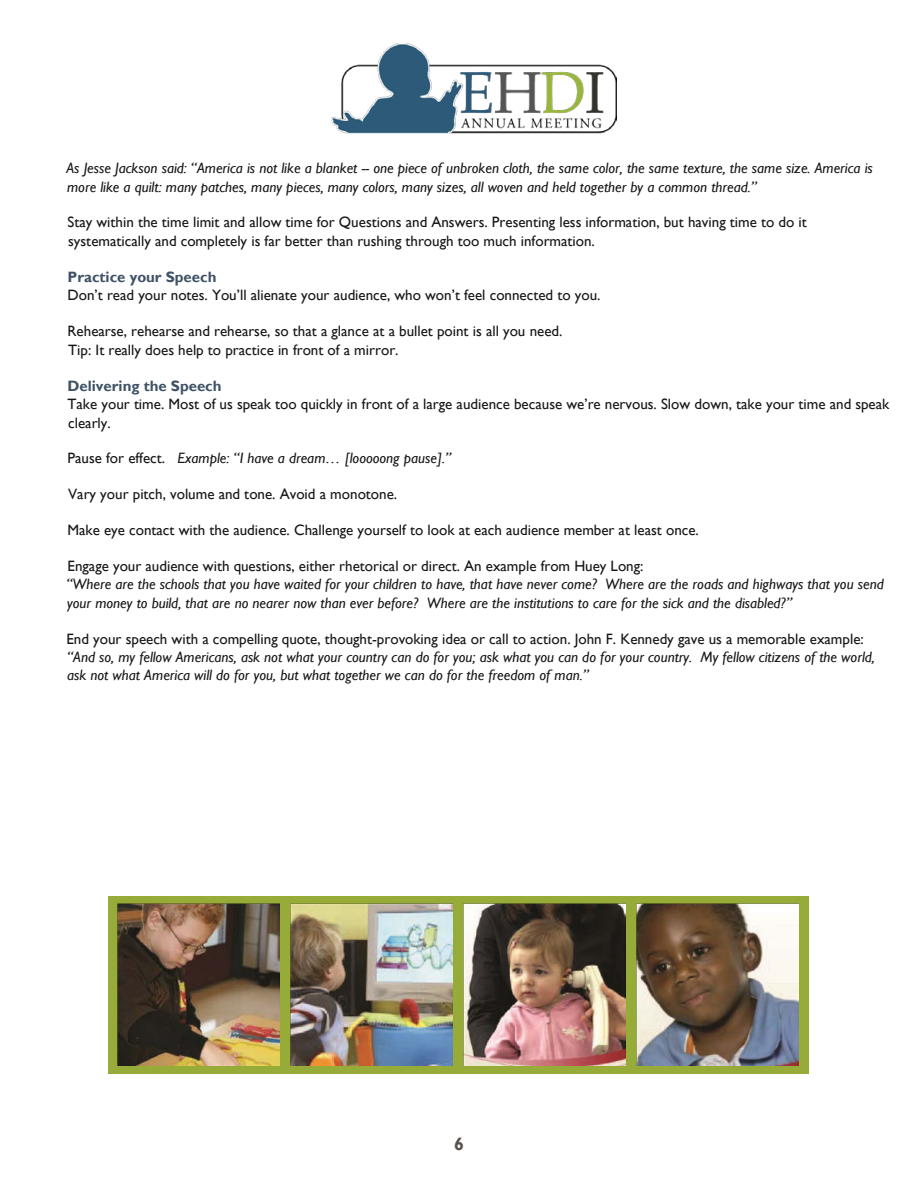
<style>
.page{position:relative;width:918px;height:1188px;background:#fff}
.page>*{position:absolute;margin:0;border:0;box-sizing:border-box;transform-origin:0 0}
.t1{font:700 18px "Gill Sans";color:#5a524d}
.t2{font:15px/18.3px "Gill Sans";color:#181717}
.t3{font:italic 15px/18.3px "Gill Sans";color:#181717}
.t4{font:700 15px "Gill Sans";color:#405366}
.s1{font-style:normal}
</style>
<div class="page">
<img style="left:332px;top:44px;width:284px;height:89px">
<div style="left:109px;top:896px;width:700px;height:178px;background:#97ab38"></div>
<img style="left:636px;top:903px;width:163px;height:163px">
<img style="left:463px;top:904px;width:163px;height:161px">
<img style="left:291px;top:903px;width:162px;height:163px">
<img style="left:118px;top:903px;width:162px;height:163px">
<p class="t3" style="left:66px;top:159px;width:808px">As Jesse Jackson said: “America is not like a blanket -- one piece of unbroken cloth, the same color, the same texture, the same size. America is more like a quilt: many patches, many pieces, many colors, many sizes, all woven and held together by a common thread.”</p>
<p class="t2" style="left:68px;top:213px;width:741px">Stay within the time limit and allow time for Questions and Answers. Presenting less information, but having time to do it systematically and completely is far better than rushing through too much information.</p>
<p class="t4" style="left:68px;top:268px;width:150px">Practice your Speech</p>
<p class="t2" style="left:68px;top:287px;width:534px">Don’t read your notes. You’ll alienate your audience, who won’t feel connected to you.</p>
<p class="t2" style="left:68px;top:322px;width:496px">Rehearse, rehearse and rehearse, so that a glance at a bullet point is all you need.<br>Tip: It really does help to practice in front of a mirror.</p>
<p class="t4" style="left:67px;top:376px;width:156px">Delivering the Speech</p>
<p class="t2" style="left:67px;top:395px;width:823px">Take your time. Most of us speak too quickly in front of a large audience because we’re nervous. Slow down, take your time and speak clearly.</p>
<p class="t3" style="left:67px;top:449px;width:385px"><span class="s1">Pause for effect.</span> Example: “I have a dream… [looooong pause].”</p>
<p class="t2" style="left:68px;top:485px;width:331px">Vary your pitch, volume and tone. Avoid a monotone.</p>
<p class="t2" style="left:67px;top:521px;width:633px">Make eye contact with the audience. Challenge yourself to look at each audience member at least once.</p>
<p class="t2" style="left:67px;top:557px;width:578px">Engage your audience with questions, either rhetorical or direct. An example from Huey Long:</p>
<p class="t3" style="left:66px;top:575px;width:819px">“Where are the schools that you have waited for your children to have, that have never come? Where are the roads and highways that you send your money to build, that are no nearer now than ever before? Where are the institutions to care for the sick and the disabled?”</p>
<p class="t2" style="left:66px;top:630px;width:799px">End your speech with a compelling quote, thought-provoking idea or call to action. John F. Kennedy gave us a memorable example:</p>
<p class="t3" style="left:67px;top:648px;width:809px">“And so, my fellow Americans, ask not what your country can do for you; ask what you can do for your country. My fellow citizens of the world, ask not what America will do for you, but what together we can do for the freedom of man.”</p>
<p class="t1" style="left:454px;top:1133px;width:11px">6</p>
</div>
